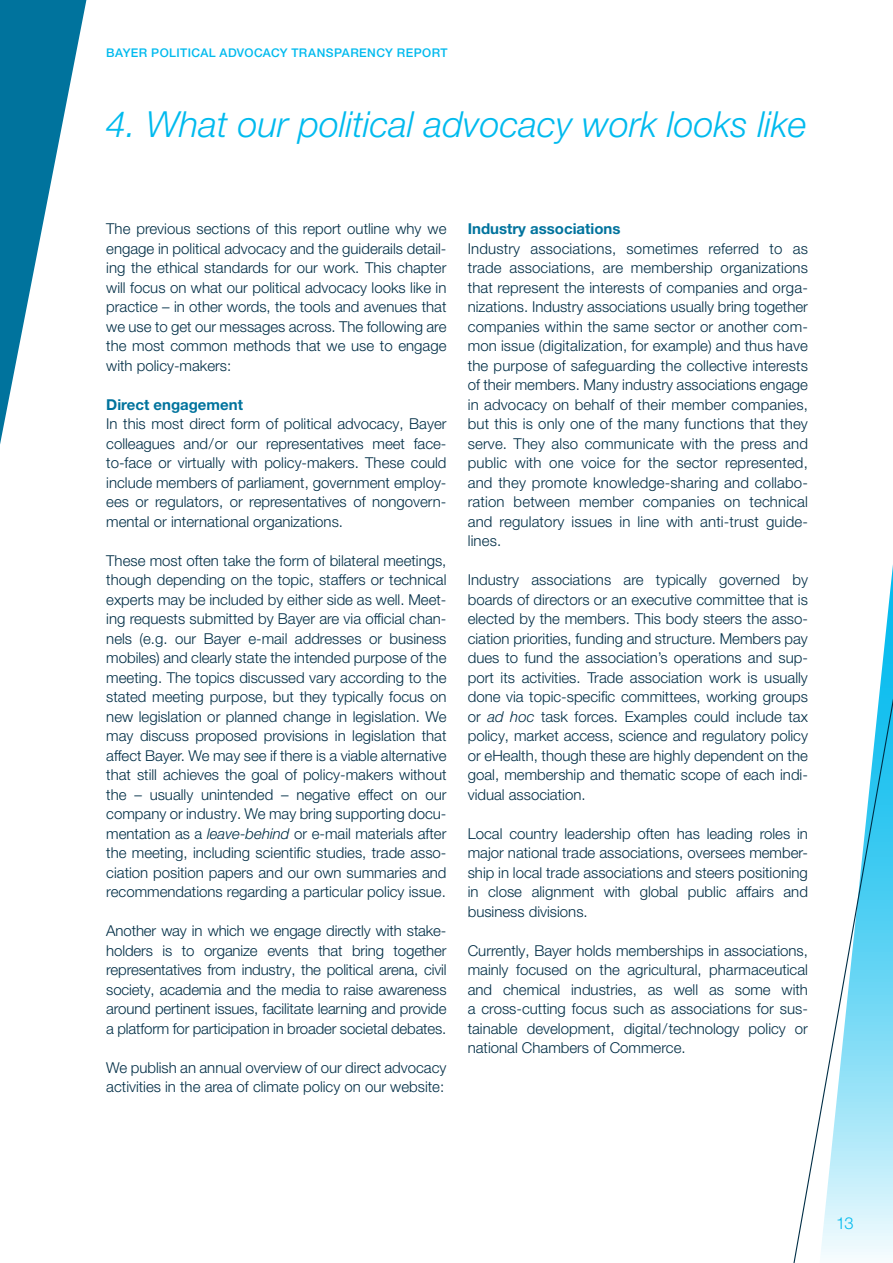
<style>
.page{position:relative;width:893px;height:1263px;background:#fff}
.page>*{position:absolute;margin:0;border:0;box-sizing:border-box;transform-origin:0 0}
.t1{font:italic 300 36px "Helvetica Neue LT Pro";color:#00baee}
.t2{font:300 16.5px "Helvetica Neue LT Pro";color:#00baee}
.t3{font:300 15px/19.5px "Helvetica Neue LT Pro";color:#002e46;text-align:justify}
.t4{font:700 15px "Helvetica Neue LT Pro";color:#00739d}
.t5{font:500 12px "Helvetica Neue LT Pro";letter-spacing:.035em;color:#00baee}
.s1{font-style:italic}
</style>
<div class="page">
<svg style="left:0;top:0;width:86px;height:444px"></svg>
<svg style="left:793px;top:565px;width:100px;height:698px"></svg>
<p class="t5" style="left:106px;top:46px;width:343px">BAYER POLITICAL ADVOCACY TRANSPARENCY REPORT</p>
<h1 class="t1" style="left:106px;top:102px;width:702px">4. What our political advocacy work looks like</h1>
<p class="t3" style="left:106px;top:219px;width:342px">The previous sections of this report outline why we engage in political advocacy and the guiderails detail&shy;ing the ethical standards for our work. This chapter will focus on what our political advocacy looks like in practice – in other words, the tools and avenues that we use to get our messages across. The following are the most common methods that we use to engage with policy-makers:</p>
<p class="t4" style="left:106px;top:395px;width:138px">Direct engagement</p>
<p class="t3" style="left:106px;top:414px;width:342px;text-align:left">In this most direct form of political advocacy, Bayer colleagues and/or our representatives meet face&shy;to-face or virtually with policy-makers. These could include members of parliament, government employ&shy;ees or regulators, or representatives of nongovern&shy;mental or international organizations.</p>
<p class="t3" style="left:106px;top:550px;width:342px">These most often take the form of bilateral meetings, though depending on the topic, staffers or technical experts may be included by either side as well. Meet&shy;ing requests submitted by Bayer are via official chan&shy;nels (e.g. our Bayer e-mail addresses or business mobiles) and clearly state the intended purpose of the meeting. The topics discussed vary according to the stated meeting purpose, but they typically focus on new legislation or planned change in legislation. We may discuss proposed provisions in legislation that affect Bayer. We may see if there is a viable alternative that still achieves the goal of policy-makers without the – usually unintended – negative effect on our company or industry. We may bring supporting docu&shy;mentation as a <span class="s1">leave-behind</span> or e-mail materials after the meeting, including scientific studies, trade asso&shy;ciation position papers and our own summaries and recommendations regarding a particular policy issue.</p>
<p class="t3" style="left:106px;top:921px;width:342px">Another way in which we engage directly with stake&shy;holders is to organize events that bring together representatives from industry, the political arena, civil society, academia and the media to raise awareness around pertinent issues, facilitate learning and provide a platform for participation in broader societal debates.</p>
<p class="t3" style="left:106px;top:1057px;width:342px">We publish an annual overview of our direct advocacy activities in the area of climate policy on our website:</p>
<p class="t4" style="left:468px;top:219px;width:154px">Industry associations</p>
<p class="t3" style="left:468px;top:238px;width:342px">Industry associations, sometimes referred to as trade associations, are membership organizations that represent the interests of companies and orga&shy;nizations. Industry associations usually bring together companies within the same sector or another com&shy;mon issue (digitalization, for example) and thus have the purpose of safeguarding the collective interests of their members. Many industry associations engage in advocacy on behalf of their member companies, but this is only one of the many functions that they serve. They also communicate with the press and public with one voice for the sector represented, and they promote knowledge-sharing and collabo&shy;ration between member companies on technical and regulatory issues in line with anti-trust guide&shy;lines.</p>
<p class="t3" style="left:468px;top:570px;width:342px">Industry associations are typically governed by boards of directors or an executive committee that is elected by the members. This body steers the asso&shy;ciation priorities, funding and structure. Members pay dues to fund the association’s operations and sup&shy;port its activities. Trade association work is usually done via topic-specific committees, working groups or <span class="s1">ad hoc</span> task forces. Examples could include tax policy, market access, science and regulatory policy or eHealth, though these are highly dependent on the goal, membership and thematic scope of each indi&shy;vidual association.</p>
<p class="t3" style="left:468px;top:823px;width:342px">Local country leadership often has leading roles in major national trade associations, oversees member&shy;ship in local trade associations and steers positioning in close alignment with global public affairs and business divisions.</p>
<p class="t3" style="left:468px;top:940px;width:342px">Currently, Bayer holds memberships in associations, mainly focused on the agricultural, pharmaceutical and chemical industries, as well as some with a cross-cutting focus such as associations for sus&shy;tainable development, digital / technology policy or national Chambers of Commerce.</p>
<p class="t2" style="left:836px;top:1213px;width:19px">13</p>
</div>
